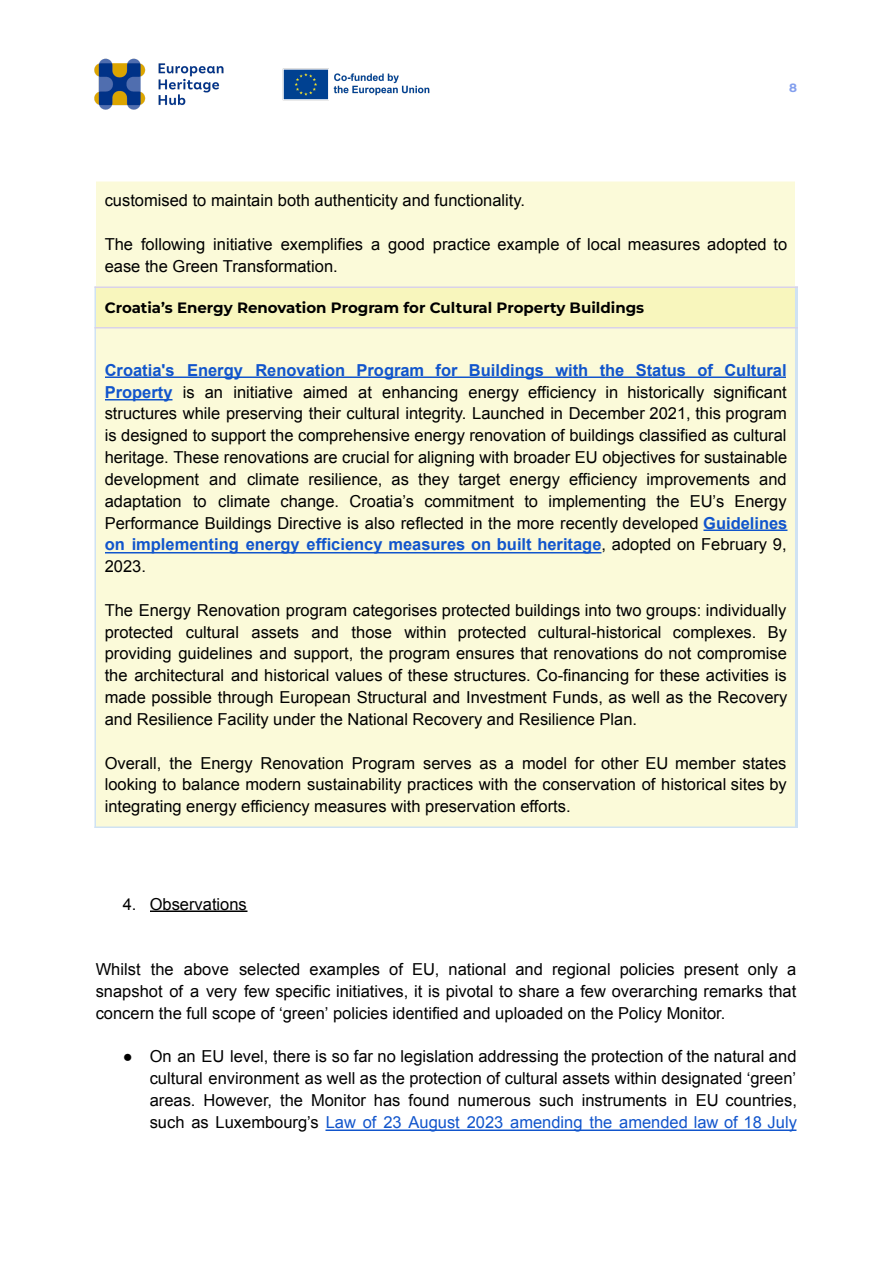
<style>
.page{position:relative;width:894px;height:1263px;background:#fff}
.page>*{position:absolute;margin:0;border:0;box-sizing:border-box;transform-origin:0 0}
.t1{font:16.5px/21.8px "Arial";color:#000;text-align:justify}
.t2{font:700 15px "Montserrat";color:#000}
.t3{font:700 12px "Montserrat";color:#839fee}
.s1{font-weight:700;color:#15c}
.s2{color:#15c}
</style>
<div class="page">
<img style="left:94px;top:58px;width:336px;height:52px">
<div style="left:96px;top:181px;width:701px;height:107px;background:#fbfad9"></div>
<div style="left:96px;top:288px;width:701px;height:40px;background:#f8f6bd"></div>
<div style="left:96px;top:328px;width:701px;height:500px;background:#fbfad9"></div>
<hr style="left:105px;top:376px;width:681px;height:2px;background:#15c">
<hr style="left:105px;top:399px;width:68px;height:1px;background:#15c">
<hr style="left:704px;top:529px;width:83px;height:2px;background:#15c">
<hr style="left:105px;top:552px;width:497px;height:2px;background:#15c">
<hr style="left:150px;top:911px;width:97px;height:1px;background:#000">
<hr style="left:326px;top:1130px;width:470px;height:1px;background:#15c">
<hr style="left:95px;top:286px;width:1px;height:542px;background:#cfe2f3">
<hr style="left:795px;top:180px;width:3px;height:108px;background:#fff">
<hr style="left:795px;top:286px;width:3px;height:542px;background:#cfe2f3">
<hr style="left:94px;top:287px;width:704px;height:1px;background:#d9d2e9">
<hr style="left:94px;top:327px;width:704px;height:2px;background:#d9d2e9">
<hr style="left:94px;top:827px;width:704px;height:1px;background:#cfe2f3">
<p class="t3" style="left:789px;top:81px;width:9px">8</p>
<p class="t1" style="left:105px;top:190px;width:422px">customised to maintain both authenticity and functionality.</p>
<p class="t1" style="left:105px;top:233px;width:684px">The following initiative exemplifies a good practice example of local measures adopted to ease the Green Transformation.</p>
<p class="t2" style="left:105px;top:298px;width:541px">Croatia’s Energy Renovation Program for Cultural Property Buildings</p>
<p class="t1" style="left:105px;top:359px;width:684px"><span class="s1">Croatia's Energy Renovation Program for Buildings with the Status of Cultural Property</span> is an initiative aimed at enhancing energy efficiency in historically significant structures while preserving their cultural integrity. Launched in December 2021, this program is designed to support the comprehensive energy renovation of buildings classified as cultural heritage. These renovations are crucial for aligning with broader EU objectives for sustainable development and climate resilience, as they target energy efficiency improvements and adaptation to climate change. Croatia’s commitment to implementing the EU’s Energy Performance Buildings Directive is also reflected in the more recently developed <span class="s1">Guidelines on implementing energy efficiency measures on built heritage</span>, adopted on February 9, 2023.</p>
<p class="t1" style="left:105px;top:599px;width:684px">The Energy Renovation program categorises protected buildings into two groups: individually protected cultural assets and those within protected cultural-historical complexes. By providing guidelines and support, the program ensures that renovations do not compromise the architectural and historical values of these structures. Co-financing for these activities is made possible through European Structural and Investment Funds, as well as the Recovery and Resilience Facility under the National Recovery and Resilience Plan.</p>
<p class="t1" style="left:105px;top:752px;width:684px">Overall, the Energy Renovation Program serves as a model for other EU member states looking to balance modern sustainability practices with the conservation of historical sites by integrating energy efficiency measures with preservation efforts.</p>
<p class="t1" style="left:123px;top:893px;width:126px">4. Observations</p>
<p class="t1" style="left:96px;top:958px;width:702px">Whilst the above selected examples of EU, national and regional policies present only a snapshot of a very few specific initiatives, it is pivotal to share a few overarching remarks that concern the full scope of ‘green’ policies identified and uploaded on the Policy Monitor.</p>
<p class="t1" style="left:150px;top:1046px;width:649px;text-indent:-27px">● On an EU level, there is so far no legislation addressing the protection of the natural and cultural environment as well as the protection of cultural assets within designated ‘green’ areas. However, the Monitor has found numerous such instruments in EU countries, such as Luxembourg’s <span class="s2">Law of 23 August 2023 amending the amended law of 18 July</span></p>
</div>
